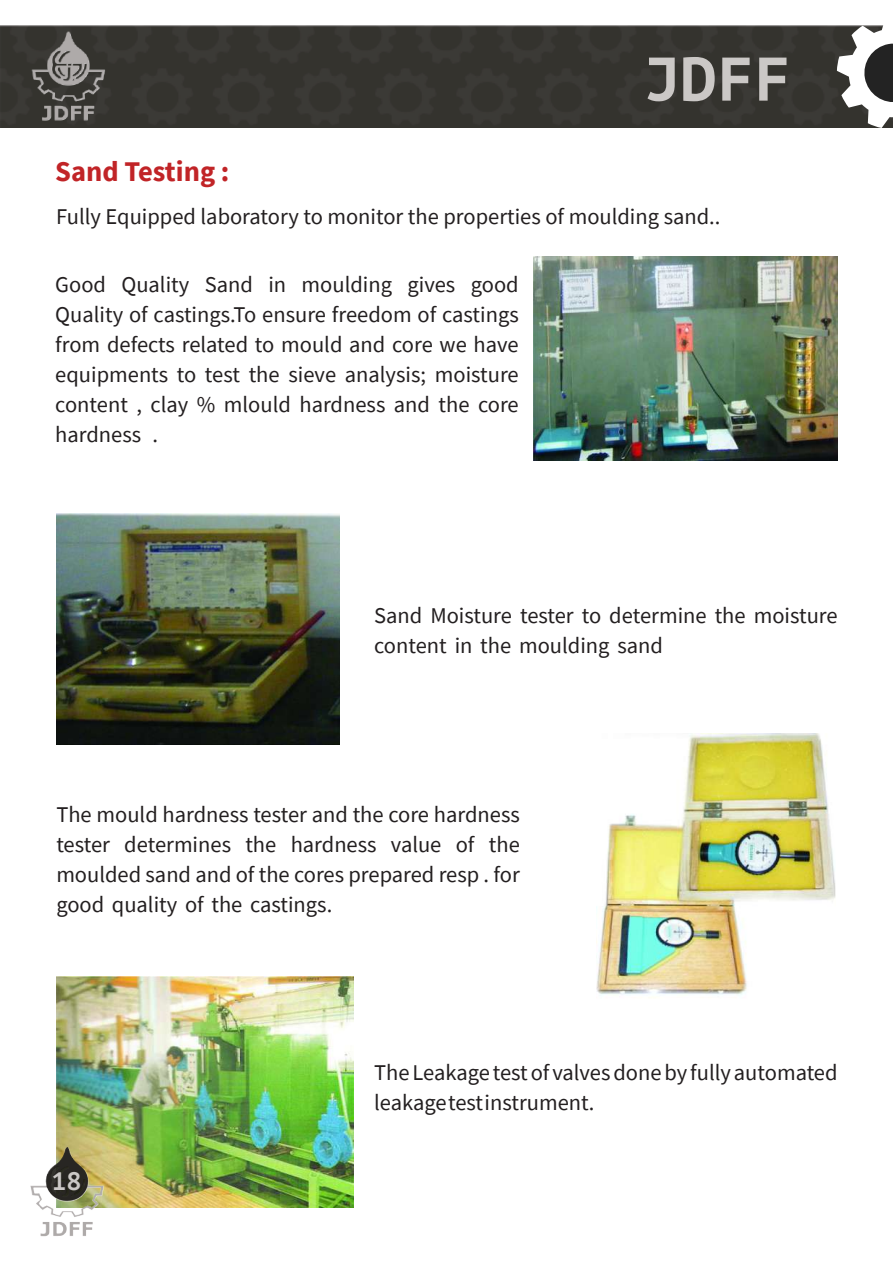
<style>
.page{position:relative;width:893px;height:1263px;background:#fff}
.page>*{position:absolute;margin:0;border:0;box-sizing:border-box;transform-origin:0 0}
.t1{font:700 61.5px "PT Mono";color:#cbc8c6}
.t2{font:700 28.5px "Source Sans Pro";color:#c12427}
.t3{font:700 25.2px "PT Mono";color:#cbc8c6}
.t4{font:22.5px/30px "Source Sans Pro";color:#231f20;text-align:justify}
</style>
<div class="page">
<div style="left:0;top:26px;width:837px;height:102px;background:#34332e"></div>
<img style="left:26px;top:32px;width:81px;height:90px">
<svg style="left:837px;top:25px;width:56px;height:103px"></svg>
<img style="left:534px;top:256px;width:304px;height:204px">
<img style="left:57px;top:514px;width:282px;height:231px">
<img style="left:596px;top:733px;width:240px;height:263px">
<img style="left:56px;top:977px;width:297px;height:231px">
<img style="left:30px;top:1147px;width:76px;height:90px">
<p class="t2" style="left:55px;top:152px;width:176px">Sand Testing :</p>
<h1 class="t1" style="left:643px;top:43px;width:149px">JDFF</h1>
<p class="t4" style="left:56px;top:201px;width:666px">Fully Equipped laboratory to monitor the properties of moulding sand..</p>
<p class="t4" style="left:55px;top:269px;width:465px">Good Quality Sand in moulding gives good Quality of castings.To ensure freedom of castings from defects related to mould and core we have equipments to test the sieve analysis; moisture content , clay % mlould hardness and the core hardness .</p>
<p class="t4" style="left:374px;top:600px;width:465px">Sand Moisture tester to determine the moisture content in the moulding sand</p>
<p class="t4" style="left:56px;top:800px;width:465px">The mould hardness tester and the core hardness tester determines the hardness value of the moulded sand and of the cores prepared resp . for good quality of the castings.</p>
<p class="t3" style="left:51px;top:1166px;width:32px">18</p>
<p class="t4" style="left:374px;top:1057px;width:465px">The Leakage test of valves done by fully automated leakage test instrument.</p>
</div>
